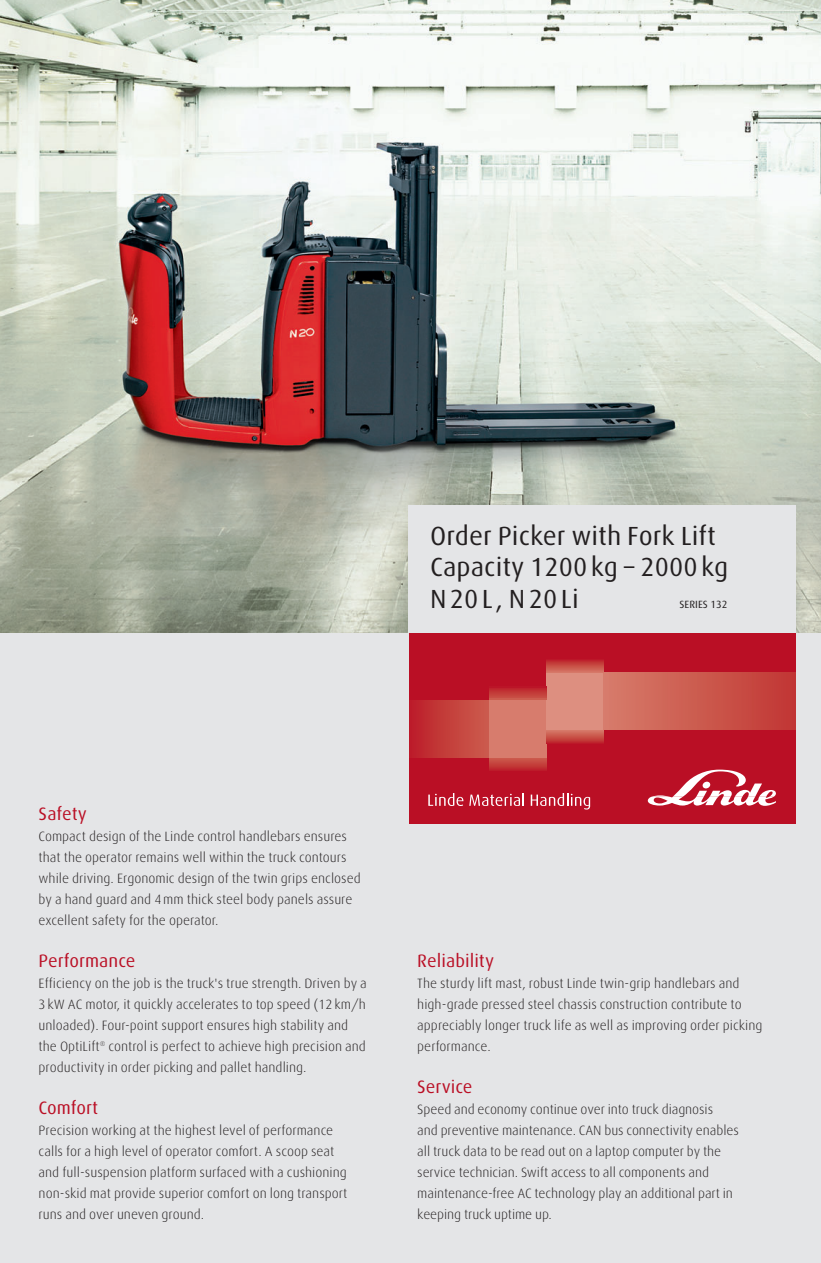
<style>
.page{position:relative;width:821px;height:1263px;background:#fff}
.page>*{position:absolute;margin:0;border:0;box-sizing:border-box;transform-origin:0 0}
.t1{font:26.25px/31.5px "Linde Dax";color:#231f20}
.t2{font:18px "Linde Dax";color:#ba0f25}
.t3{font:300 13.5px/21px "Linde Dax";color:#231f20}
.t4{font:10.5px "Linde Dax";color:#231f20}
</style>
<div class="page">
<hr style="left:820px;top:0;width:1px;height:1263px;background:#231f20">
<div style="left:0;top:0;width:820px;height:1263px;background:#e4e5e7"></div>
<div style="left:409px;top:633px;width:386px;height:191px;background:#ba0f25"></div>
<div style="left:409px;top:700px;width:80px;height:57px;background:linear-gradient(to right,#bc1d29,#cc5d4d)"></div>
<div style="left:489px;top:700px;width:57px;height:57px;background:#d77c6d"></div>
<div style="left:546px;top:672px;width:57px;height:57px;background:#dd8f80"></div>
<div style="left:603px;top:672px;width:192px;height:57px;background:linear-gradient(to right,#d77d6b,#c13733)"></div>
<svg style="left:489px;top:757px;width:57px;height:14px"></svg>
<hr style="left:489px;top:686px;width:57px;height:1px;background:#bb1528">
<svg style="left:489px;top:688px;width:57px;height:11px"></svg>
<hr style="left:489px;top:699px;width:57px;height:1px;background:#cc5d4f">
<svg style="left:546px;top:660px;width:57px;height:12px"></svg>
<svg style="left:546px;top:729px;width:57px;height:14px"></svg>
<svg style="left:647px;top:770px;width:129px;height:36px"></svg>
<svg style="left:428px;top:793px;width:35px;height:13px"></svg>
<svg style="left:469px;top:793px;width:55px;height:13px"></svg>
<svg style="left:530px;top:793px;width:60px;height:16px"></svg>
<img style="left:0;top:0;width:820px;height:633px">
<div style="left:408px;top:505px;width:387px;height:128px;background:#e4e5e7"></div>
<h1 class="t1" style="left:430px;top:522px;width:299px">Order Picker with Fork Lift<br>Capacity 1200 kg – 2000 kg<br>N 20 L, N 20 Li</h1>
<p class="t4" style="left:679px;top:599px;width:50px">SERIES 132</p>
<h2 class="t2" style="left:39px;top:806px;width:50px">Safety</h2>
<p class="t3" style="left:39px;top:827px;width:324px">Compact design of the Linde control handlebars ensures that the operator remains well within the truck contours while driving. Ergonomic design of the twin grips enclosed by a hand guard and 4 mm thick steel body panels assure excellent safety for the operator.</p>
<h2 class="t2" style="left:39px;top:953px;width:98px">Performance</h2>
<p class="t3" style="left:39px;top:974px;width:330px">Efficiency on the job is the truck's true strength. Driven by a 3 kW AC motor, it quickly accelerates to top speed (12 km/h unloaded). Four-point support ensures high stability and the OptiLift<sup>®</sup> control is perfect to achieve high precision and productivity in order picking and pallet handling.</p>
<h2 class="t2" style="left:39px;top:1100px;width:61px">Comfort</h2>
<p class="t3" style="left:39px;top:1121px;width:310px">Precision working at the highest level of performance calls for a high level of operator comfort. A scoop seat and full-suspension platform surfaced with a cushioning non-skid mat provide superior comfort on long transport runs and over uneven ground.</p>
<h2 class="t2" style="left:417px;top:953px;width:78px">Reliability</h2>
<p class="t3" style="left:417px;top:974px;width:346px">The sturdy lift mast, robust Linde twin-grip handlebars and high-grade pressed steel chassis construction contribute to appreciably longer truck life as well as improving order picking performance.</p>
<h2 class="t2" style="left:417px;top:1079px;width:57px">Service</h2>
<p class="t3" style="left:417px;top:1100px;width:323px">Speed and economy continue over into truck diagnosis<br>and preventive maintenance. CAN bus connectivity enables all truck data to be read out on a laptop computer by the service technician. Swift access to all components and maintenance-free AC technology play an additional part in keeping truck uptime up.</p>
</div>
